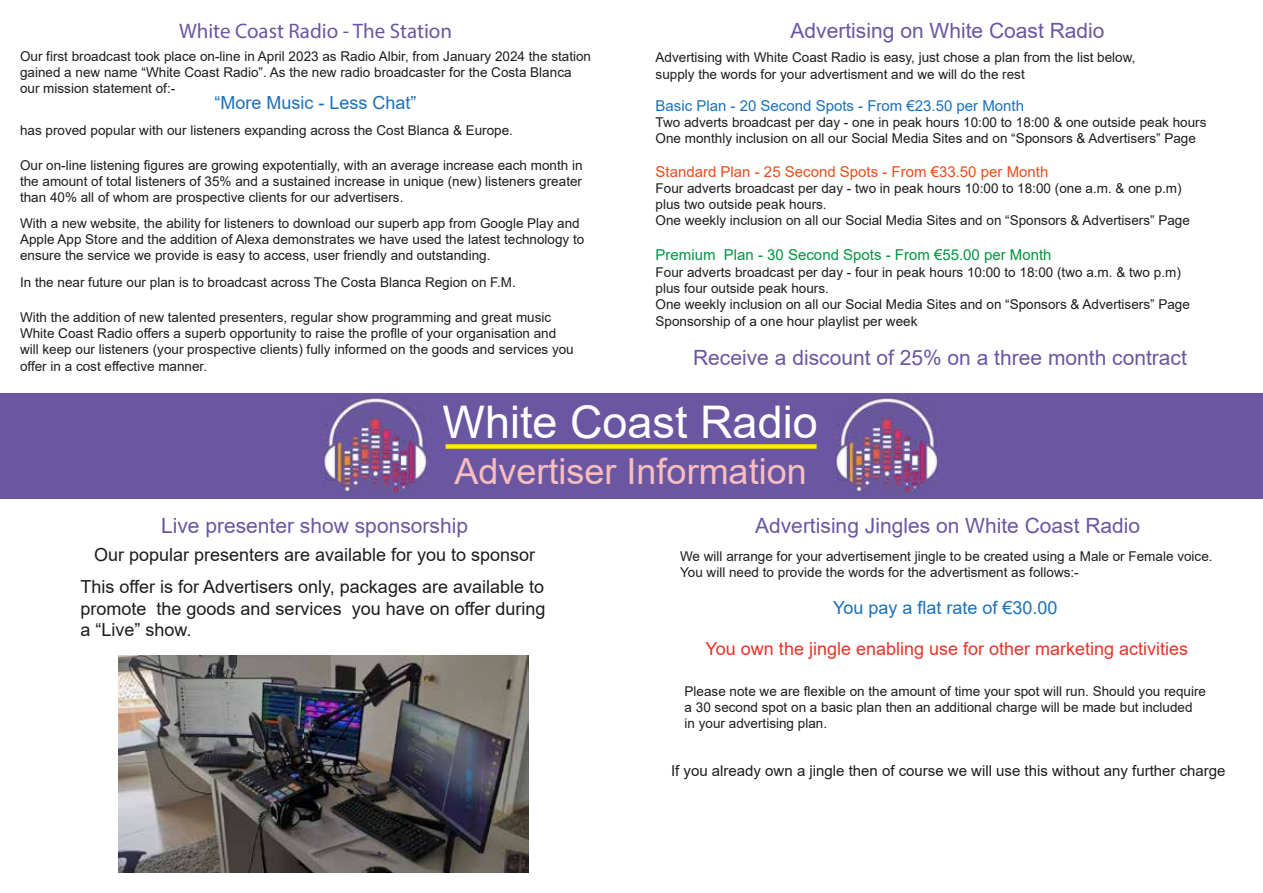
<style>
.page{position:relative;width:1263px;height:893px;background:#fff}
.page>*{position:absolute;margin:0;border:0;box-sizing:border-box;transform-origin:0 0}
.t1{font:45px "Arial";color:#fff}
.t2{font:36px "Arial";color:#f7bdbf}
.t3{font:21px "Arial";color:#6b57a1}
.t4{font:21px "Myriad Pro";color:#6b57a1}
.t5{font:18px/32.5px "Arial";color:#1d1d1b;text-align:center}
.t6{font:18px "Arial";color:#e7332a}
.t7{font:18px "Arial";color:#1d71b8}
.t8{font:15px "Arial";color:#1d1d1b}
.t9{font:15px "Arial";color:#e94e1b}
.t10{font:15px "Arial";color:#009641}
.t11{font:15px "Arial";color:#1d71b8}
.t12{font:13.5px/16.2px "Arial";color:#1d1d1b}
</style>
<div class="page">
<div style="left:0;top:393px;width:1263px;height:105px;background:#6b57a1"></div>
<img style="left:324px;top:397px;width:103px;height:98px">
<img style="left:835px;top:397px;width:104px;height:98px">
<div style="left:445px;top:444px;width:372px;height:5px;background:#ffed00"></div>
<img style="left:119px;top:655px;width:409px;height:217px">
<h3 class="t4" style="left:179px;top:18px;width:275px">White Coast Radio - The Station</h3>
<h3 class="t3" style="left:791px;top:16px;width:315px">Advertising on White Coast Radio</h3>
<p class="t12" style="left:20px;top:48px;width:573px">Our first broadcast took place on-line in April 2023 as Radio Albir, from January 2024 the station gained a new name “White Coast Radio”. As the new radio broadcaster for the Costa Blanca our mission statement of:-</p>
<h3 class="t7" style="left:214px;top:90px;width:204px">“More Music - Less Chat”</h3>
<p class="t12" style="left:20px;top:122px;width:494px">has proved popular with our listeners expanding across the Cost Blanca &amp; Europe.</p>
<p class="t12" style="left:20px;top:157px;width:564px;text-align:justify">Our on-line listening figures are growing expotentially, with an average increase each month in the amount of total listeners of 35% and a sustained increase in unique (new) listeners greater than 40% all of whom are prospective clients for our advertisers.</p>
<p class="t12" style="left:20px;top:215px;width:566px">With a new website, the ability for listeners to download our superb app from Google Play and<br>Apple App Store and the addition of Alexa demonstrates we have used the latest technology to ensure the service we provide is easy to access, user friendly and outstanding.</p>
<p class="t12" style="left:20px;top:274px;width:497px">In the near future our plan is to broadcast across The Costa Blanca Region on F.M.</p>
<p class="t12" style="left:20px;top:309px;width:555px">With the addition of new talented presenters, regular show programming and great music White Coast Radio offers a superb opportunity to raise the proflle of your organisation and will keep our listeners (your prospective clients) fully informed on the goods and services you offer in a cost effective manner.</p>
<p class="t12" style="left:656px;top:49px;width:481px">Advertising with White Coast Radio is easy, just chose a plan from the list below, supply the words for your advertisment and we will do the rest</p>
<p class="t12" style="left:656px;top:114px;width:552px">Two adverts broadcast per day - one in peak hours 10:00 to 18:00 &amp; one outside peak hours<br>One monthly inclusion on all our Social Media Sites and on “Sponsors &amp; Advertisers” Page</p>
<p class="t12" style="left:656px;top:180px;width:536px">Four adverts broadcast per day - two in peak hours 10:00 to 18:00 (one a.m. &amp; one p.m) plus two outside peak hours.<br>One weekly inclusion on all our Social Media Sites and on “Sponsors &amp; Advertisers” Page</p>
<p class="t10" style="left:656px;top:245px;width:397px">Premium Plan - 30 Second Spots - From €55.00 per Month</p>
<p class="t12" style="left:656px;top:264px;width:536px">Four adverts broadcast per day - four in peak hours 10:00 to 18:00 (two a.m. &amp; two p.m) plus four outside peak hours.<br>One weekly inclusion on all our Social Media Sites and on “Sponsors &amp; Advertisers” Page Sponsorship of a one hour playlist per week</p>
<p class="t11" style="left:656px;top:96px;width:370px">Basic Plan - 20 Second Spots - From €23.50 per Month</p>
<p class="t9" style="left:656px;top:162px;width:394px">Standard Plan - 25 Second Spots - From €33.50 per Month</p>
<h3 class="t3" style="left:693px;top:343px;width:495px">Receive a discount of 25% on a three month contract</h3>
<h1 class="t1" style="left:442px;top:391px;width:377px">White Coast Radio</h1>
<h2 class="t2" style="left:454px;top:446px;width:354px">Advertiser Information</h2>
<h3 class="t3" style="left:161px;top:511px;width:308px">Live presenter show sponsorship</h3>
<h3 class="t3" style="left:755px;top:511px;width:387px">Advertising Jingles on White Coast Radio</h3>
<h3 class="t5" style="left:81px;top:538px;width:465px">Our popular presenters are available for you to sponsor<br>This offer is for Advertisers only, packages are available to</h3>
<h3 class="t5" style="left:81px;top:597px;width:466px;line-height:21.6px;text-align:left">promote the goods and services you have on offer during a “Live” show.</h3>
<p class="t12" style="left:680px;top:548px;width:534px">We will arrange for your advertisement jingle to be created using a Male or Female voice.<br>You will need to provide the words for the advertisment as follows:-</p>
<h3 class="t7" style="left:833px;top:595px;width:226px">You pay a flat rate of €30.00</h3>
<h3 class="t6" style="left:706px;top:636px;width:484px">You own the jingle enabling use for other marketing activities</h3>
<p class="t12" style="left:684px;top:683px;width:523px">Please note we are flexible on the amount of time your spot will run. Should you require a 30 second spot on a basic plan then an additional charge will be made but included in your advertising plan.</p>
<p class="t8" style="left:671px;top:760px;width:556px">If you already own a jingle then of course we will use this without any further charge</p>
</div>
